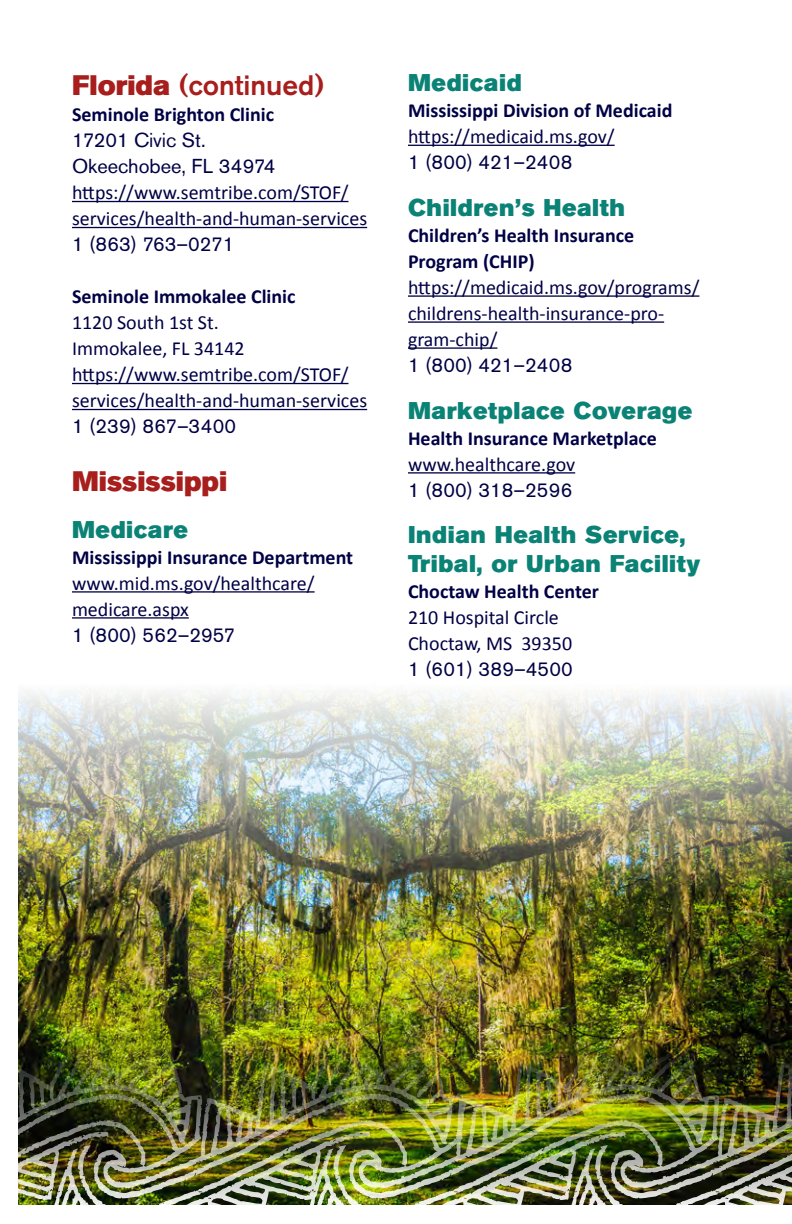
<style>
.page{position:relative;width:792px;height:1224px;background:#fff}
.page>*{position:absolute;margin:0;border:0;box-sizing:border-box;transform-origin:0 0}
.t1{font:500 28px "Akzidenz Grotesk BE";color:#a71e1c}
.t2{font:28px "Akzidenz Grotesk BE Super";color:#a71e1c}
.t3{font:24px/28.8px "Akzidenz Grotesk BE Super";letter-spacing:.025em;color:#0a8275}
.t4{font:20px/26px "Calibri";color:#000045}
.t5{font:700 20px/26px "Calibri";color:#000045}
.t6{font:20px/26px "Akzidenz Grotesk BE";color:#000045}
.t7{font:20px "Akzidenz Grotesk BE";letter-spacing:.02em;color:#000045}
.s1{font-family:"Akzidenz Grotesk BE Super";font-weight:400}
</style>
<div class="page">
<hr style="left:72px;top:201px;width:276px;height:1px;background:#000045">
<hr style="left:72px;top:227px;width:295px;height:1px;background:#000045">
<hr style="left:72px;top:383px;width:276px;height:1px;background:#000045">
<hr style="left:72px;top:409px;width:295px;height:1px;background:#000045">
<hr style="left:72px;top:591px;width:243px;height:2px;background:#000045">
<hr style="left:72px;top:617px;width:117px;height:2px;background:#000045">
<hr style="left:408px;top:145px;width:207px;height:1px;background:#000045">
<hr style="left:408px;top:295px;width:291px;height:2px;background:#000045">
<hr style="left:408px;top:321px;width:256px;height:2px;background:#000045">
<hr style="left:408px;top:347px;width:89px;height:2px;background:#000045">
<hr style="left:408px;top:472px;width:167px;height:2px;background:#000045">
<img style="left:19px;top:692px;width:773px;height:353px">
<img style="left:18px;top:1045px;width:774px;height:160px">
<img style="left:78px;top:1045px;width:386px;height:160px">
<h1 class="t1" style="left:72px;top:68px;width:254px"><span class="s1">Florida</span> (continued)</h1>
<p class="t5" style="left:72px;top:101px;width:204px">Seminole Brighton Clinic</p>
<p class="t6" style="left:72px;top:127px;width:205px">17201 Civic St.<br>Okeechobee, FL 34974</p>
<p class="t4" style="left:72px;top:179px;width:297px">https://www.semtribe.com/STOF/ services/health-and-human-services</p>
<p class="t6" style="left:72px;top:231px;width:164px">1 (863) 763–0271</p>
<p class="t5" style="left:72px;top:283px;width:225px">Seminole Immokalee Clinic</p>
<p class="t4" style="left:72px;top:309px;width:297px">1120 South 1st St.<br>Immokalee, FL 34142 https://www.semtribe.com/STOF/ services/health-and-human-services</p>
<p class="t7" style="left:72px;top:414px;width:166px">1 (239) 867–3400</p>
<h1 class="t2" style="left:72px;top:465px;width:157px">Mississippi</h1>
<p class="t3" style="left:72px;top:515px;width:117px">Medicare</p>
<p class="t5" style="left:72px;top:543px;width:283px">Mississippi Insurance Department</p>
<p class="t4" style="left:72px;top:569px;width:244px">www.mid.ms.gov/healthcare/ medicare.aspx</p>
<p class="t6" style="left:72px;top:622px;width:165px">1 (800) 562–2957</p>
<p class="t3" style="left:408px;top:68px;width:115px">Medicaid</p>
<p class="t5" style="left:408px;top:96px;width:266px">Mississippi Division of Medicaid</p>
<p class="t4" style="left:408px;top:122px;width:208px">https://medicaid.ms.gov/</p>
<p class="t6" style="left:408px;top:149px;width:166px">1 (800) 421–2408</p>
<p class="t3" style="left:408px;top:193px;width:218px">Children’s Health</p>
<p class="t5" style="left:408px;top:221px;width:228px">Children’s Health Insurance<br>Program (CHIP)</p>
<p class="t4" style="left:408px;top:273px;width:293px">https://medicaid.ms.gov/programs/ childrens-health-insurance-pro&shy;gram-chip/</p>
<p class="t6" style="left:408px;top:352px;width:166px">1 (800) 421–2408</p>
<p class="t3" style="left:408px;top:396px;width:286px">Marketplace Coverage</p>
<p class="t5" style="left:408px;top:424px;width:251px">Health Insurance Marketplace</p>
<p class="t4" style="left:408px;top:450px;width:169px">www.healthcare.gov</p>
<p class="t6" style="left:408px;top:477px;width:166px">1 (800) 318–2596</p>
<p class="t3" style="left:408px;top:521px;width:294px">Indian Health Service,<br>Tribal, or Urban Facility</p>
<p class="t5" style="left:408px;top:578px;width:193px">Choctaw Health Center</p>
<p class="t4" style="left:408px;top:604px;width:166px">210 Hospital Circle<br>Choctaw, MS 39350</p>
<p class="t7" style="left:408px;top:657px;width:166px">1 (601) 389–4500</p>
</div>
